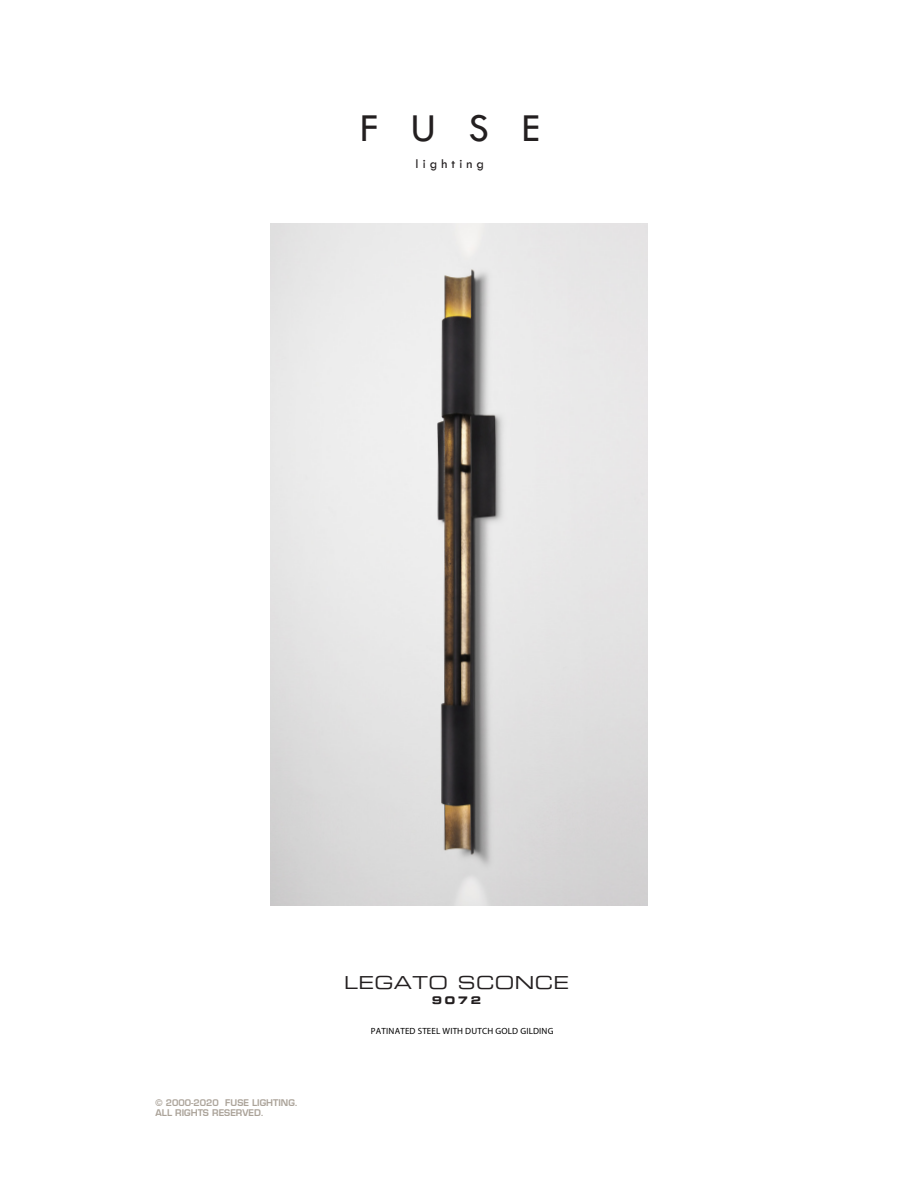
<style>
.page{position:relative;width:918px;height:1188px;background:#fff}
.page>*{position:absolute;margin:0;border:0;box-sizing:border-box;transform-origin:0 0}
.t1{font:41.1px "Tw Cen";color:#231f20}
.Product{font:18px "Eurostile LT Extended Two";letter-spacing:.025em;color:#231f20}
.t2{font:13.65px "Tw Cen";letter-spacing:.3em;color:#231f20}
.Number{font:10.5px "Eurostile LT Bold Extended Two";color:#231f20}
.t3{font:600 9px/10.8px "Eurostile LT";color:#aba399}
.Front_Caption{font:9px "Myriad Pro";letter-spacing:.02em;color:#000}
</style>
<div class="page">
<img style="left:271px;top:223px;width:376px;height:682px">
<h1 class="t1" style="left:360px;top:103px;width:181px">FUSE</h1>
<h3 class="t2" style="left:416px;top:155px;width:70px">lighting</h3>
<p class="t3" style="left:156px;top:1097px;width:144px">© 2000-2020 FUSE LIGHTING.<br>ALL RIGHTS RESERVED.</p>
<p class="Product" style="left:344px;top:970px;width:226px">LEGATO SCONCE</p>
<p class="Number" style="left:432px;top:992px;width:51px">9072</p>
<p class="Front_Caption" style="left:371px;top:1026px;width:184px">PATINATED STEEL WITH DUTCH GOLD GILDING</p>
</div>
